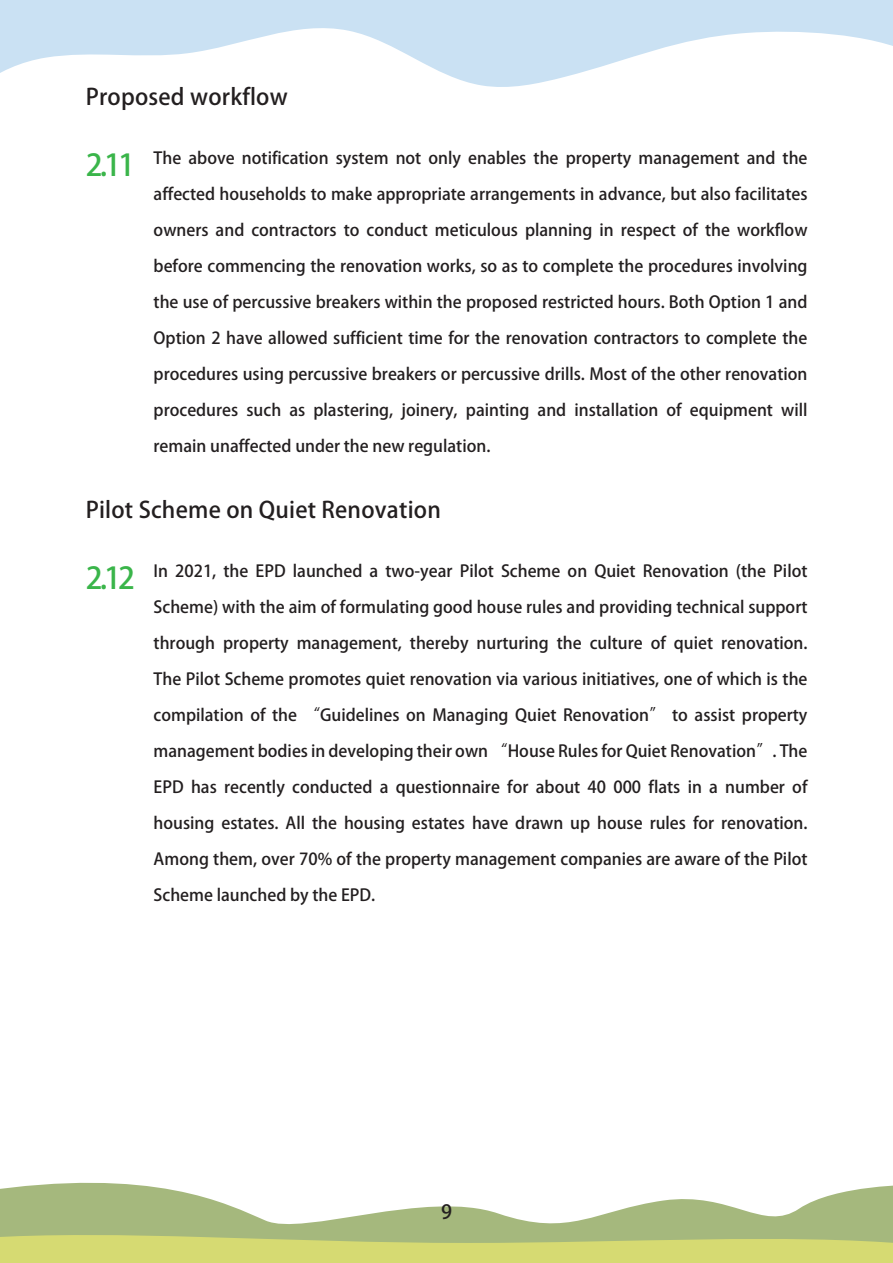
<style>
.page{position:relative;width:893px;height:1263px;background:#fff}
.page>*{position:absolute;margin:0;border:0;box-sizing:border-box;transform-origin:0 0}
.t1{font:700 22.5px "Adobe Fan Heiti Std";letter-spacing:.01em;color:#231f20}
.t2{font:700 19.5px "Adobe Fan Heiti Std";color:#231f20}
.t3{font:700 16.5px/36px "Adobe Fan Heiti Std";color:#231f20;text-align:justify}
.s1{font-size:30px;color:#3ab54a}
</style>
<div class="page">
<svg style="left:0;top:1182px;width:893px;height:47px;fill:#a5b87d"></svg>
<svg style="left:0;top:1229px;width:893px;height:34px;background:#c6cf75"></svg>
<svg style="left:0;top:0;width:893px;height:87px;fill:#cae1f3"></svg>
<h1 class="t1" style="left:86px;top:83px;width:204px">Proposed workflow</h1>
<p class="t3" style="left:154px;top:140px;width:655px;text-indent:-68px"><span class="s1">2.11</span> The above notification system not only enables the property management and the affected households to make appropriate arrangements in advance, but also facilitates owners and contractors to conduct meticulous planning in respect of the workflow before commencing the renovation works, so as to complete the procedures involving the use of percussive breakers within the proposed restricted hours. Both Option 1 and Option 2 have allowed sufficient time for the renovation contractors to complete the procedures using percussive breakers or percussive drills. Most of the other renovation procedures such as plastering, joinery, painting and installation of equipment will remain unaffected under the new regulation.</p>
<h1 class="t1" style="left:86px;top:496px;width:357px">Pilot Scheme on Quiet Renovation</h1>
<p class="t3" style="left:154px;top:553px;width:655px;text-indent:-68px"><span class="s1">2.12</span> In 2021, the EPD launched a two-year Pilot Scheme on Quiet Renovation (the Pilot Scheme) with the aim of formulating good house rules and providing technical support through property management, thereby nurturing the culture of quiet renovation.<br>The Pilot Scheme promotes quiet renovation via various initiatives, one of which is the compilation of the “Guidelines on Managing Quiet Renovation” to assist property management bodies in developing their own “House Rules for Quiet Renovation”. The EPD has recently conducted a questionnaire for about 40 000 flats in a number of housing estates. All the housing estates have drawn up house rules for renovation.<br>Among them, over 70% of the property management companies are aware of the Pilot Scheme launched by the EPD.</p>
<p class="t2" style="left:441px;top:1200px;width:12px">9</p>
</div>
